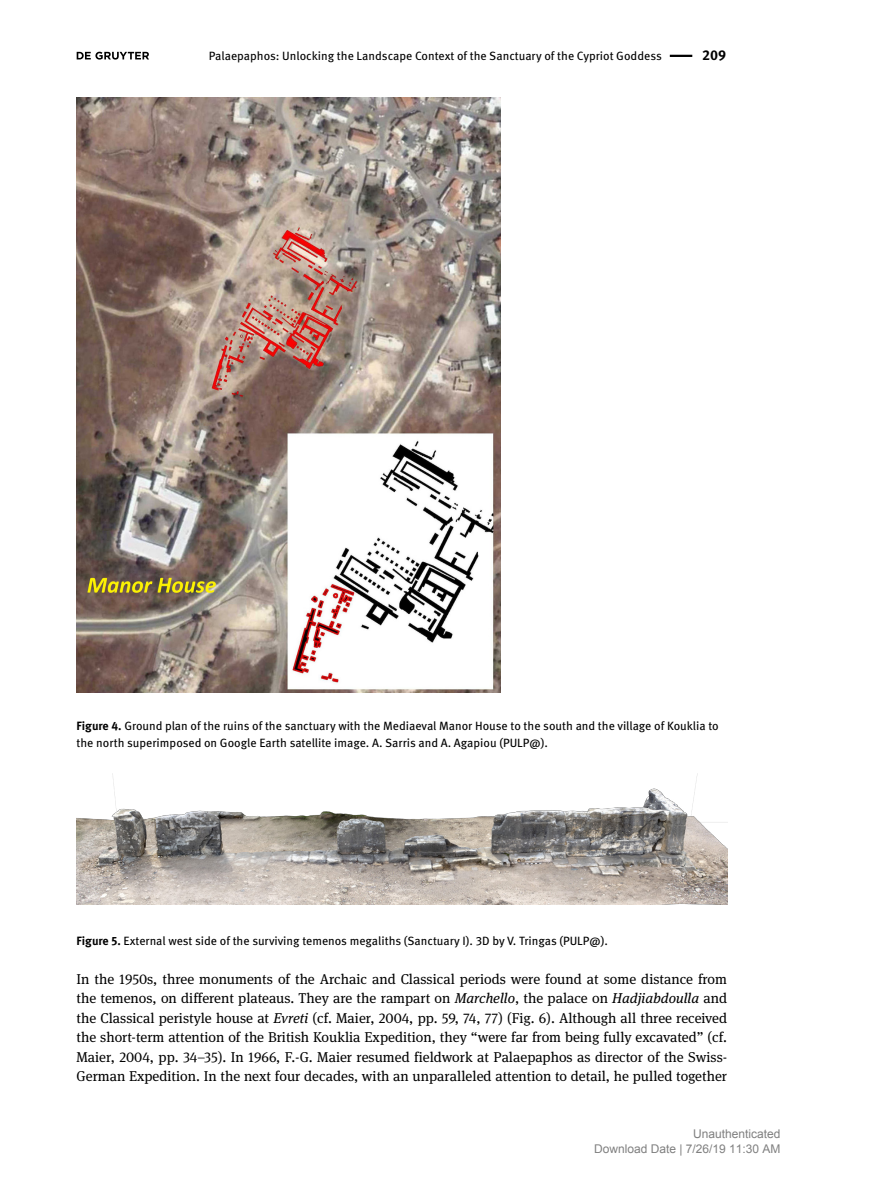
<style>
.page{position:relative;width:893px;height:1191px;background:#fff}
.page>*{position:absolute;margin:0;border:0;box-sizing:border-box;transform-origin:0 0}
.t1{font:14.25px/19.5px "DG Meta Serif Science";color:#000;text-align:justify}
.t2{font:700 14.25px "DG Meta Science";color:#000}
.t3{font:12px/16.5px "DG Meta Science";color:#000}
.t4{font:12px/15px "Arial";color:#808080;text-align:right}
.s1{font-weight:700}
.s2{font-style:italic}
</style>
<div class="page">
<hr style="left:670px;top:55px;width:22px;height:2px;background:#000">
<svg style="left:77px;top:52px;width:72px;height:8px"></svg>
<img style="left:77px;top:98px;width:424px;height:594px">
<img style="left:77px;top:774px;width:650px;height:130px">
<p class="t3" style="left:209px;top:47px;width:454px">Palaepaphos: Unlocking the Landscape Context of the Sanctuary of the Cypriot Goddess</p>
<p class="t2" style="left:702px;top:44px;width:26px">209</p>
<p class="t3" style="left:77px;top:717px;width:644px"><span class="s1">Figure 4.</span> Ground plan of the ruins of the sanctuary with the Mediaeval Manor House to the south and the village of Kouklia to the north superimposed on Google Earth satellite image. A. Sarris and A. Agapiou (PULP@).</p>
<p class="t3" style="left:77px;top:932px;width:533px"><span class="s1">Figure 5.</span> External west side of the surviving temenos megaliths (Sanctuary I). 3D by V. Tringas (PULP@).</p>
<p class="t1" style="left:77px;top:968px;width:652px">In the 1950s, three monuments of the Archaic and Classical periods were found at some distance from the temenos, on different plateaus. They are the rampart on <span class="s2">Marchello</span>, the palace on <span class="s2">Hadjiabdoulla</span> and the Classical peristyle house at <span class="s2">Evreti</span> (cf. Maier, 2004, pp. 59, 74, 77) (Fig. 6). Although all three received the short-term attention of the British Kouklia Expedition, they “were far from being fully excavated” (cf.<br>Maier, 2004, pp. 34–35). In 1966, F.-G. Maier resumed fieldwork at Palaepaphos as director of the Swiss-German Expedition. In the next four decades, with an unparalleled attention to detail, he pulled together</p>
<p class="t4" style="left:594px;top:1127px;width:188px">Unauthenticated<br>Download Date | 7/26/19 11:30 AM</p>
</div>
